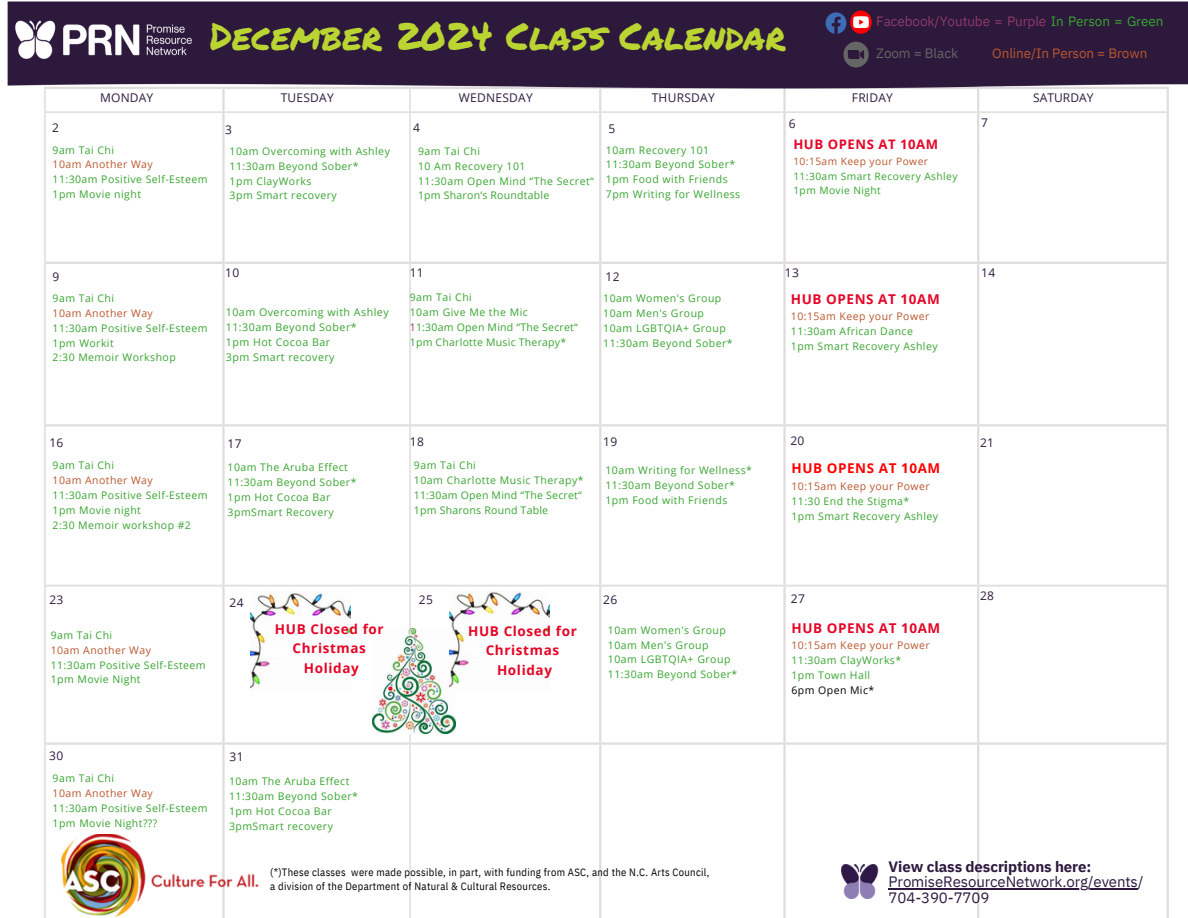
<style>
.page{position:relative;width:1188px;height:918px;background:#fff}
.page>*{position:absolute;margin:0;border:0;box-sizing:border-box;transform-origin:0 0}
.t1{font:37.5px "Permanent Marker";color:#bad532}
.t2{font:15px/15.8px "IBM Plex Sans";letter-spacing:-.005em;color:#2e1a3f}
.t3{font:700 15px "IBM Plex Sans";letter-spacing:-.005em;color:#2e1a3f}
.t4{font:700 13.5px/19.2px "Open Sans";letter-spacing:.045em;color:#e50527;text-align:center}
.t5{font:13.5px "IBM Plex Sans";letter-spacing:-.005em;color:#8f3a68}
.t6{font:13.5px "IBM Plex Sans";letter-spacing:-.005em;color:#b9572e}
.t7{font:700 13.5px "Open Sans";letter-spacing:.04em;color:#f00}
.t8{font:13.5px "IBM Plex Sans";letter-spacing:-.005em;color:#666}
.t9{font:700 13.2px "Open Sans";letter-spacing:.04em;color:#e50527}
.t10{font:12px "Open Sans";letter-spacing:.02em;color:#2e1a3f}
.t11{font:10.65px/14.2px "IBM Plex Sans Cond";letter-spacing:.03em;color:#000}
.t12{font:10.65px "Open Sans";letter-spacing:.045em;color:#38a430}
.t13{font:10.5px "Open Sans";letter-spacing:.045em;color:#38a430}
.t14{font:10.5px "Open Sans";letter-spacing:.045em;color:#b9572e}
.t15{font:10.5px "Open Sans";letter-spacing:.025em;color:#38a430}
.t16{font:10.5px "Open Sans";letter-spacing:.02em;color:#38a430}
.t17{font:10.5px "Open Sans";letter-spacing:.045em;color:#000}
.t18{font:10.2px "Open Sans";letter-spacing:.045em;color:#38a430}
.t19{font:10.2px "Open Sans";letter-spacing:.04em;color:#b9572e}
.s1{color:#38a430}
.s2{color:#8f3a68}
</style>
<div class="page">
<img style="left:7px;top:1px;width:1181px;height:917px">
<svg style="left:843px;top:42px;width:26px;height:25px"></svg>
<svg style="left:826px;top:10px;width:46px;height:24px"></svg>
<img style="left:9px;top:14px;width:189px;height:50px">
<hr style="left:889px;top:889px;width:249px;height:1px;background:#2e1a3f">
<img style="left:841px;top:865px;width:39px;height:33px">
<img style="left:62px;top:835px;width:197px;height:82px">
<img style="left:372px;top:629px;width:84px;height:104px">
<img style="left:450px;top:590px;width:100px;height:100px">
<img style="left:250px;top:592px;width:101px;height:100px">
<p class="t10" style="left:100px;top:89px;width:55px">MONDAY</p>
<h4 class="t1" style="left:210px;top:9px;width:577px">December 2024 Class Calendar</h4>
<h5 class="t5" style="left:876px;top:13px;width:289px">Facebook/Youtube = Purple <span class="s1">In Person = Green</span></h5>
<h5 class="t8" style="left:876px;top:44px;width:83px">Zoom = Black</h5>
<h5 class="t6" style="left:992px;top:44px;width:157px">Online/In Person = Brown</h5>
<h5 class="t10" style="left:281px;top:89px;width:54px">TUESDAY</h5>
<h5 class="t10" style="left:459px;top:89px;width:76px">WEDNESDAY</h5>
<p class="t10" style="left:652px;top:89px;width:65px">THURSDAY</p>
<p class="t10" style="left:852px;top:89px;width:42px">FRIDAY</p>
<p class="t10" style="left:1033px;top:89px;width:62px">SATURDAY</p>
<p class="t10" style="left:52px;top:119px;width:8px">2</p>
<p class="t10" style="left:609px;top:120px;width:8px">5</p>
<h3 class="t10" style="left:225px;top:122px;width:8px">3</h3>
<h3 class="t10" style="left:413px;top:119px;width:8px">4</h3>
<p class="t13" style="left:53px;top:142px;width:63px">9am Tai Chi</p>
<p class="t14" style="left:53px;top:157px;width:102px">10am Another Way</p>
<p class="t13" style="left:53px;top:172px;width:156px">11:30am Positive Self-Esteem</p>
<p class="t13" style="left:53px;top:187px;width:90px">1pm Movie night</p>
<p class="t13" style="left:230px;top:144px;width:162px">10am Overcoming with Ashley</p>
<p class="t13" style="left:230px;top:158px;width:130px">11:30am Beyond Sober*</p>
<p class="t13" style="left:230px;top:173px;width:83px">1pm ClayWorks</p>
<p class="t13" style="left:230px;top:188px;width:109px">3pm Smart recovery</p>
<p class="t13" style="left:418px;top:144px;width:64px">9am Tai Chi</p>
<p class="t13" style="left:418px;top:158px;width:109px">10 Am Recovery 101</p>
<p class="t13" style="left:418px;top:173px;width:177px">11:30am Open Mind “The Secret“</p>
<p class="t15" style="left:418px;top:188px;width:133px">1pm Sharon‘s Roundtable</p>
<p class="t13" style="left:606px;top:142px;width:105px">10am Recovery 101</p>
<p class="t13" style="left:606px;top:157px;width:131px">11:30am Beyond Sober*</p>
<p class="t13" style="left:606px;top:172px;width:123px">1pm Food with Friends</p>
<p class="t13" style="left:606px;top:187px;width:136px">7pm Writing for Wellness</p>
<h5 class="t10" style="left:53px;top:268px;width:8px">9</h5>
<p class="t13" style="left:53px;top:291px;width:63px">9am Tai Chi</p>
<p class="t14" style="left:53px;top:306px;width:102px">10am Another Way</p>
<p class="t13" style="left:53px;top:321px;width:156px">11:30am Positive Self-Esteem</p>
<p class="t13" style="left:53px;top:335px;width:63px">1pm Workit</p>
<p class="t13" style="left:53px;top:350px;width:125px">2:30 Memoir Workshop</p>
<p class="t10" style="left:225px;top:264px;width:16px">10</p>
<p class="t12" style="left:226px;top:305px;width:164px">10am Overcoming with Ashley</p>
<p class="t12" style="left:226px;top:320px;width:132px">11:30am Beyond Sober*</p>
<p class="t12" style="left:226px;top:335px;width:106px">1pm Hot Cocoa Bar</p>
<p class="t12" style="left:226px;top:350px;width:110px">3pm Smart recovery</p>
<p class="t10" style="left:410px;top:264px;width:16px">11</p>
<p class="t13" style="left:410px;top:290px;width:64px">9am Tai Chi</p>
<p class="t13" style="left:410px;top:305px;width:120px">10am Give Me the Mic</p>
<p class="t15" style="left:410px;top:320px;width:170px"><span class="s2">1</span>1:30am Open Mind “The Secret“</p>
<p class="t16" style="left:410px;top:335px;width:158px">1pm Charlotte Music Therapy*</p>
<p class="t10" style="left:606px;top:268px;width:16px">12</p>
<p class="t13" style="left:603px;top:291px;width:120px">10am Women's Group</p>
<p class="t13" style="left:603px;top:306px;width:102px">10am Men's Group</p>
<p class="t13" style="left:603px;top:320px;width:124px">10am LGBTQIA+ Group</p>
<p class="t13" style="left:603px;top:335px;width:131px">11:30am Beyond Sober*</p>
<h5 class="t10" style="left:49px;top:434px;width:15px">16</h5>
<p class="t13" style="left:53px;top:458px;width:63px">9am Tai Chi</p>
<p class="t14" style="left:53px;top:473px;width:102px">10am Another Way</p>
<p class="t13" style="left:53px;top:488px;width:156px">11:30am Positive Self-Esteem</p>
<p class="t13" style="left:53px;top:503px;width:90px">1pm Movie night</p>
<p class="t13" style="left:53px;top:518px;width:140px">2:30 Memoir workshop #2</p>
<p class="t10" style="left:228px;top:435px;width:15px">17</p>
<p class="t10" style="left:603px;top:433px;width:16px">19</p>
<p class="t10" style="left:410px;top:433px;width:16px">18</p>
<h5 class="t13" style="left:228px;top:460px;width:122px">10am The Aruba Effect</h5>
<p class="t13" style="left:228px;top:475px;width:130px">11:30am Beyond Sober*</p>
<p class="t13" style="left:228px;top:490px;width:104px">1pm Hot Cocoa Bar</p>
<p class="t13" style="left:228px;top:505px;width:108px">3pmSmart Recovery</p>
<p class="t13" style="left:414px;top:458px;width:64px">9am Tai Chi</p>
<p class="t13" style="left:414px;top:473px;width:171px">10am Charlotte Music Therapy*</p>
<p class="t15" style="left:414px;top:488px;width:170px">11:30am Open Mind “The Secret“</p>
<p class="t15" style="left:414px;top:503px;width:136px">1pm Sharons Round Table</p>
<p class="t13" style="left:605px;top:463px;width:148px">10am Writing for Wellness*</p>
<p class="t13" style="left:605px;top:478px;width:131px">11:30am Beyond Sober*</p>
<p class="t13" style="left:605px;top:492px;width:123px">1pm Food with Friends</p>
<p class="t10" style="left:789px;top:116px;width:8px">6</p>
<p class="t9" style="left:793px;top:135px;width:146px">HUB OPENS AT 10AM</p>
<p class="t19" style="left:793px;top:155px;width:136px">10:15am Keep your Power</p>
<p class="t18" style="left:793px;top:169px;width:166px">11:30am Smart Recovery Ashley</p>
<p class="t18" style="left:793px;top:184px;width:89px">1pm Movie Night</p>
<p class="t10" style="left:981px;top:114px;width:8px">7</p>
<p class="t10" style="left:785px;top:264px;width:16px">13</p>
<p class="t4" style="left:791px;top:289px;width:150px">HUB OPENS AT 10AM</p>
<p class="t14" style="left:791px;top:309px;width:140px">10:15am Keep your Power</p>
<p class="t13" style="left:791px;top:324px;width:123px">11:30am African Dance</p>
<p class="t13" style="left:791px;top:339px;width:148px">1pm Smart Recovery Ashley</p>
<p class="t10" style="left:981px;top:264px;width:16px">14</p>
<p class="t10" style="left:790px;top:432px;width:16px">20</p>
<p class="t7" style="left:791px;top:459px;width:150px">HUB OPENS AT 10AM</p>
<p class="t14" style="left:791px;top:479px;width:140px">10:15am Keep your Power</p>
<p class="t13" style="left:791px;top:494px;width:119px">11:30 End the Stigma*</p>
<p class="t13" style="left:791px;top:509px;width:148px">1pm Smart Recovery Ashley</p>
<p class="t10" style="left:980px;top:434px;width:16px">21</p>
<p class="t10" style="left:49px;top:591px;width:16px">23</p>
<p class="t10" style="left:791px;top:590px;width:16px">27</p>
<p class="t10" style="left:980px;top:587px;width:16px">28</p>
<p class="t10" style="left:603px;top:591px;width:16px">26</p>
<p class="t10" style="left:419px;top:591px;width:16px">25</p>
<p class="t10" style="left:230px;top:594px;width:16px">24</p>
<p class="t13" style="left:51px;top:628px;width:63px">9am Tai Chi</p>
<p class="t14" style="left:51px;top:642px;width:102px">10am Another Way</p>
<p class="t13" style="left:51px;top:657px;width:156px">11:30am Positive Self-Esteem</p>
<p class="t13" style="left:51px;top:672px;width:91px">1pm Movie Night</p>
<p class="t4" style="left:275px;top:619px;width:110px">HUB Closed for<br>Christmas<br>Holiday</p>
<p class="t4" style="left:468px;top:621px;width:110px">HUB Closed for<br>Christmas<br>Holiday</p>
<p class="t13" style="left:608px;top:622px;width:120px">10am Women's Group</p>
<p class="t13" style="left:608px;top:637px;width:102px">10am Men's Group</p>
<p class="t13" style="left:608px;top:652px;width:124px">10am LGBTQIA+ Group</p>
<p class="t13" style="left:608px;top:667px;width:131px">11:30am Beyond Sober*</p>
<p class="t10" style="left:49px;top:747px;width:16px">30</p>
<p class="t13" style="left:53px;top:771px;width:63px">9am Tai Chi</p>
<p class="t14" style="left:53px;top:786px;width:102px">10am Another Way</p>
<p class="t13" style="left:53px;top:801px;width:156px">11:30am Positive Self-Esteem</p>
<p class="t13" style="left:53px;top:816px;width:106px">1pm Movie Night???</p>
<p class="t10" style="left:230px;top:749px;width:16px">31</p>
<p class="t13" style="left:229px;top:774px;width:122px">10am The Aruba Effect</p>
<p class="t13" style="left:229px;top:789px;width:130px">11:30am Beyond Sober*</p>
<p class="t13" style="left:229px;top:804px;width:104px">1pm Hot Cocoa Bar</p>
<p class="t13" style="left:229px;top:818px;width:105px">3pmSmart recovery</p>
<h1 class="t11" style="left:270px;top:865px;width:441px">(*)These classes were made possible, in part, with funding from ASC, and the N.C. Arts Council, a division of the Department of Natural &amp; Cultural Resources.</h1>
<p class="t4" style="left:791px;top:618px;width:150px">HUB OPENS AT 10AM</p>
<p class="t14" style="left:791px;top:638px;width:140px">10:15am Keep your Power</p>
<p class="t13" style="left:791px;top:653px;width:111px">11:30am ClayWorks*</p>
<p class="t13" style="left:791px;top:668px;width:80px">1pm Town Hall</p>
<p class="t17" style="left:791px;top:683px;width:84px">6pm Open Mic*</p>
<p class="t3" style="left:889px;top:856px;width:204px">View class descriptions here:</p>
<p class="t2" style="left:889px;top:874px;width:256px">PromiseResourceNetwork.org/events/<br>704-390-7709</p>
</div>
